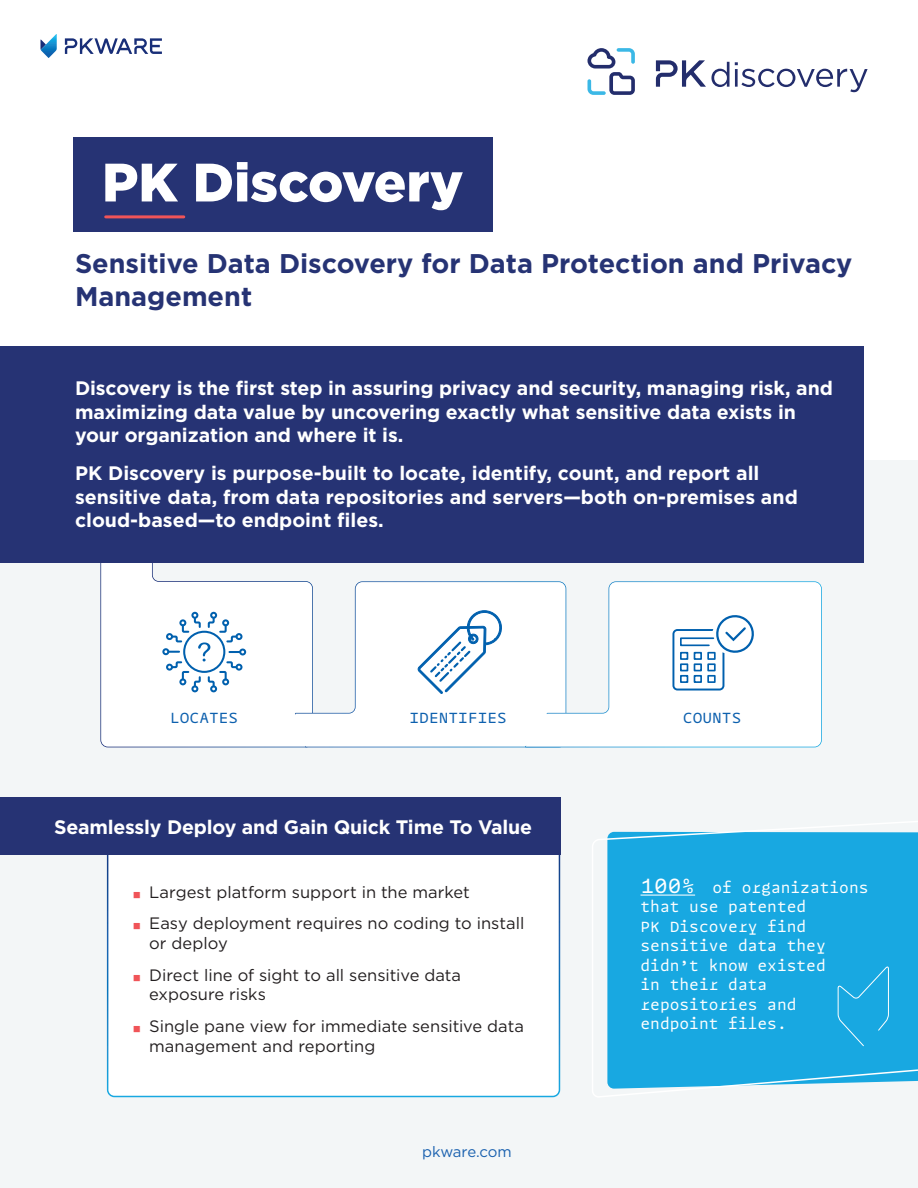
<style>
.page{position:relative;width:918px;height:1188px;background:#f3f6f7}
.page>*{position:absolute;margin:0;border:0;box-sizing:border-box;transform-origin:0 0}
.t1{font:900 54px "Gotham";color:#fff}
.t2{font:700 27px/32.4px "Gotham";color:#263374}
.t3{font:700 19.5px/23.4px "Gotham";letter-spacing:-.005em;color:#fff}
.Cyan_Bullets{font:16.5px "Gotham";color:#231f20}
.t4{font:15px/19.5px "Arnold v 0.3";color:#fff}
.t5{font:15px "Arnold v 0.3";color:#0d60ae}
.t6{font:15px "Gotham";letter-spacing:-.015em;color:#1a61af}
.s1{font-size:21px}
</style>
<div class="page">
<div style="left:0;top:0;width:918px;height:460px;background:#fff"></div>
<div style="left:73px;top:137px;width:420px;height:95px;background:#263374"></div>
<svg style="left:314px;top:581px;width:210px;height:167px;fill:#fff"></svg>
<svg style="left:524px;top:581px;width:298px;height:167px;fill:#fff"></svg>
<div style="left:0;top:346px;width:864px;height:217px;background:#263374"></div>
<div style="left:108px;top:827px;width:451px;height:269px;background:#fff;border-radius:7px"></div>
<div style="left:107px;top:826px;width:453px;height:271px;border:2px solid #fff;border-radius:7px"></div>
<svg style="left:656px;top:60px;width:212px;height:32px"></svg>
<svg style="left:587px;top:48px;width:48px;height:47px"></svg>
<div style="left:0;top:797px;width:560px;height:58px;background:#263374"></div>
<hr style="left:106px;top:215px;width:78px;height:3px;background:#f05458">
<svg style="left:100px;top:563px;width:214px;height:185px"></svg>
<svg style="left:417px;top:610px;width:85px;height:84px"></svg>
<svg style="left:672px;top:614px;width:84px;height:77px"></svg>
<div style="left:384px;top:711px;width:148px;height:30px;background:#fff"></div>
<svg style="left:592px;top:821px;width:326px;height:276px;background:#36b2e4"></svg>
<svg style="left:65px;top:38px;width:97px;height:16px"></svg>
<svg style="left:40px;top:34px;width:17px;height:24px"></svg>
<p class="t1" style="left:102px;top:145px;width:363px">PK Discovery</p>
<p class="t2" style="left:75px;top:248px;width:779px">Sensitive Data Discovery for Data Protection and Privacy<br>Management</p>
<p class="t3" style="left:75px;top:376px;width:759px">Discovery is the first step in assuring privacy and security, managing risk, and maximizing data value by uncovering exactly what sensitive data exists in your organization and where it is.</p>
<p class="t3" style="left:75px;top:462px;width:724px">PK Discovery is purpose-built to locate, identify, count, and report all sensitive data, from data repositories and servers—both on-premises and cloud-based—to endpoint files.</p>
<p class="t5" style="left:170px;top:708px;width:70px">LOCATES</p>
<p class="t5" style="left:410px;top:708px;width:99px">IDENTIFIES</p>
<p class="t5" style="left:683px;top:708px;width:60px">COUNTS</p>
<p class="t3" style="left:54px;top:815px;width:480px">Seamlessly Deploy and Gain Quick Time To Value</p>
<p class="Cyan_Bullets" style="left:149px;top:881px;width:322px">Largest platform support in the market</p>
<p class="Cyan_Bullets" style="left:149px;top:913px;width:377px">Easy deployment requires no coding to install</p>
<p class="Cyan_Bullets" style="left:149px;top:933px;width:80px">or deploy</p>
<p class="Cyan_Bullets" style="left:149px;top:964px;width:313px">Direct line of sight to all sensitive data</p>
<p class="Cyan_Bullets" style="left:149px;top:984px;width:118px">exposure risks</p>
<p class="Cyan_Bullets" style="left:149px;top:1015px;width:376px">Single pane view for immediate sensitive data</p>
<p class="Cyan_Bullets" style="left:149px;top:1035px;width:228px">management and reporting</p>
<p class="t6" style="left:422px;top:1142px;width:91px">pkware.com</p>
<p class="t4" style="left:641px;top:877px;width:229px"><span class="s1">100%</span> of organizations that use patented<br>PK Discovery find sensitive data they didn’t know existed<br>in their data repositories and endpoint files.</p>
</div>
